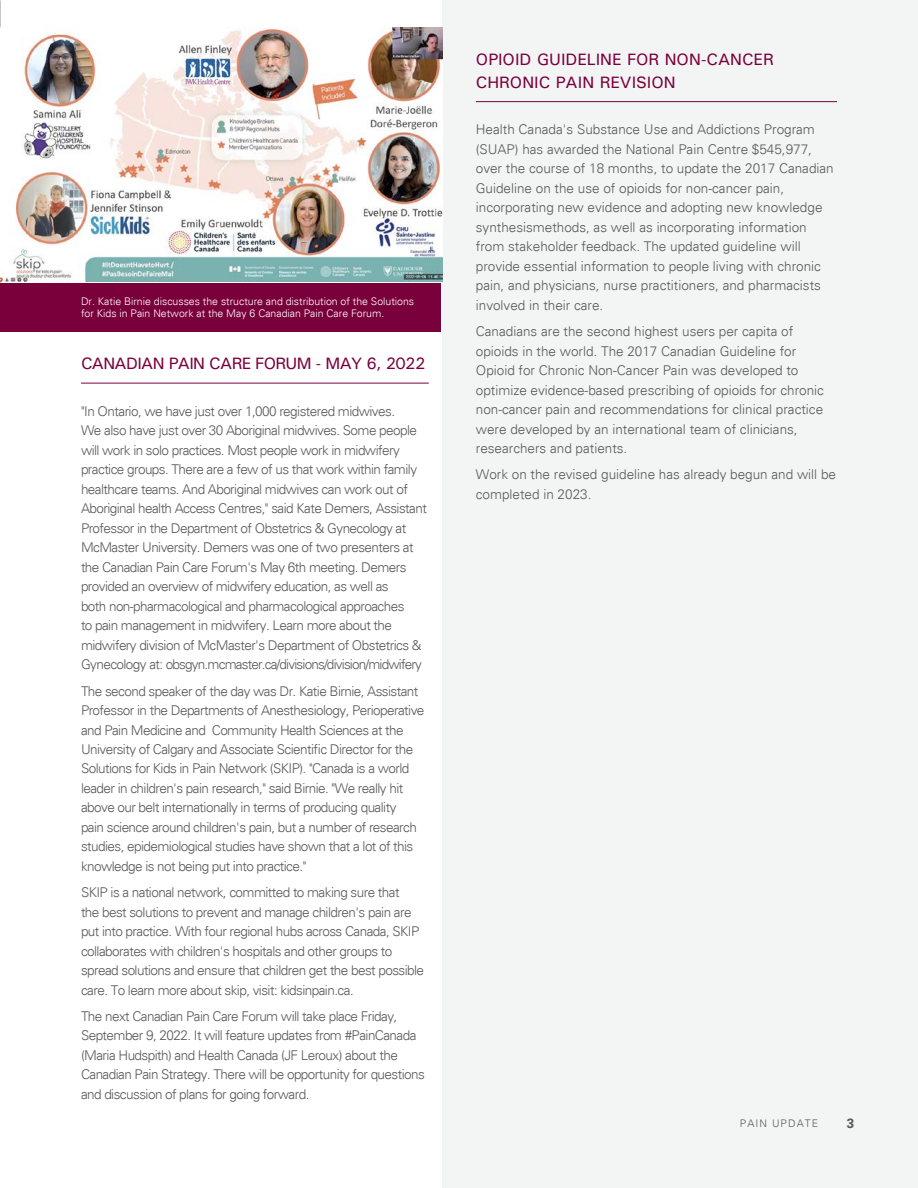
<style>
.page{position:relative;width:918px;height:1188px;background:#fff}
.page>*{position:absolute;margin:0;border:0;box-sizing:border-box;transform-origin:0 0}
.t1{font:500 16.5px/22.5px "Univers";color:#7a003c}
.t2{font:500 16.5px "Univers";letter-spacing:-.04em;color:#7a003c}
.t3{font:300 13.5px/19.5px "Univers";letter-spacing:-.04em;color:#58595b}
.t4{font:300 13.5px/19.5px "Univers";color:#58595b}
.t5{font:700 13.5px "Univers LT Std";color:#58595b}
.t6{font:300 10.5px/12.6px "Univers";color:#fff}
.t7{font:300 10.5px "Univers";letter-spacing:.1em;color:#58595b}
</style>
<div class="page">
<div style="left:442px;top:0;width:476px;height:1188px;background:#f3f4f4"></div>
<hr style="left:476px;top:101px;width:361px;height:1px;background:#7a003c">
<img style="left:1px;top:28px;width:441px;height:253px">
<img style="left:0;top:0;width:1px;height:302px">
<div style="left:0;top:283px;width:441px;height:49px;background:#7a003c"></div>
<hr style="left:81px;top:383px;width:348px;height:1px;background:#7a003c">
<p class="t6" style="left:81px;top:295px;width:335px">Dr. Katie Birnie discusses the structure and distribution of the Solutions for Kids in Pain Network at the May 6 Canadian Pain Care Forum.</p>
<p class="t2" style="left:81px;top:353px;width:346px">CANADIAN PAIN CARE FORUM - MAY 6, 2022</p>
<p class="t3" style="left:81px;top:401px;width:347px">"In Ontario, we have just over 1,000 registered midwives.<br>We also have just over 30 Aboriginal midwives. Some people will work in solo practices. Most people work in midwifery practice groups. There are a few of us that work within family healthcare teams. And Aboriginal midwives can work out of Aboriginal health Access Centres," said Kate Demers, Assistant Professor in the Department of Obstetrics &amp; Gynecology at McMaster University. Demers was one of two presenters at the Canadian Pain Care Forum's May 6th meeting. Demers provided an overview of midwifery education, as well as<br>both non-pharmacological and pharmacological approaches<br>to pain management in midwifery. Learn more about the midwifery division of McMaster's Department of Obstetrics &amp; Gynecology at: obsgyn.mcmaster.ca/divisions/division/midwifery</p>
<p class="t3" style="left:81px;top:681px;width:345px">The second speaker of the day was Dr. Katie Birnie, Assistant Professor in the Departments of Anesthesiology, Perioperative and Pain Medicine and Community Health Sciences at the University of Calgary and Associate Scientific Director for the Solutions for Kids in Pain Network (SKIP). "Canada is a world leader in children's pain research," said Birnie. "We really hit above our belt internationally in terms of producing quality<br>pain science around children's pain, but a number of research studies, epidemiological studies have shown that a lot of this knowledge is not being put into practice."</p>
<p class="t3" style="left:81px;top:883px;width:345px">SKIP is a national network, committed to making sure that<br>the best solutions to prevent and manage children's pain are put into practice. With four regional hubs across Canada, SKIP collaborates with children's hospitals and other groups to spread solutions and ensure that children get the best possible care. To learn more about skip, visit: kidsinpain.ca.</p>
<p class="t3" style="left:81px;top:1006px;width:345px">The next Canadian Pain Care Forum will take place Friday, September 9, 2022. It will feature updates from #PainCanada (Maria Hudspith) and Health Canada (JF Leroux) about the Canadian Pain Strategy. There will be opportunity for questions and discussion of plans for going forward.</p>
<p class="t1" style="left:476px;top:48px;width:299px">OPIOID GUIDELINE FOR NON-CANCER<br>CHRONIC PAIN REVISION</p>
<p class="t4" style="left:476px;top:120px;width:359px">Health Canada's Substance Use and Addictions Program (SUAP) has awarded the National Pain Centre $545,977, over the course of 18 months, to update the 2017 Canadian Guideline on the use of opioids for non-cancer pain, incorporating new evidence and adopting new knowledge synthesismethods, as well as incorporating information from stakeholder feedback. The updated guideline will provide essential information to people living with chronic pain, and physicians, nurse practitioners, and pharmacists involved in their care.</p>
<p class="t4" style="left:476px;top:322px;width:350px">Canadians are the second highest users per capita of opioids in the world. The 2017 Canadian Guideline for Opioid for Chronic Non-Cancer Pain was developed to optimize evidence-based prescribing of opioids for chronic non-cancer pain and recommendations for clinical practice were developed by an international team of clinicians, researchers and patients.</p>
<p class="t4" style="left:476px;top:465px;width:362px">Work on the revised guideline has already begun and will be completed in 2023.</p>
<p class="t7" style="left:740px;top:1117px;width:80px">PAIN UPDATE</p>
<p class="t5" style="left:847px;top:1115px;width:9px">3</p>
</div>
